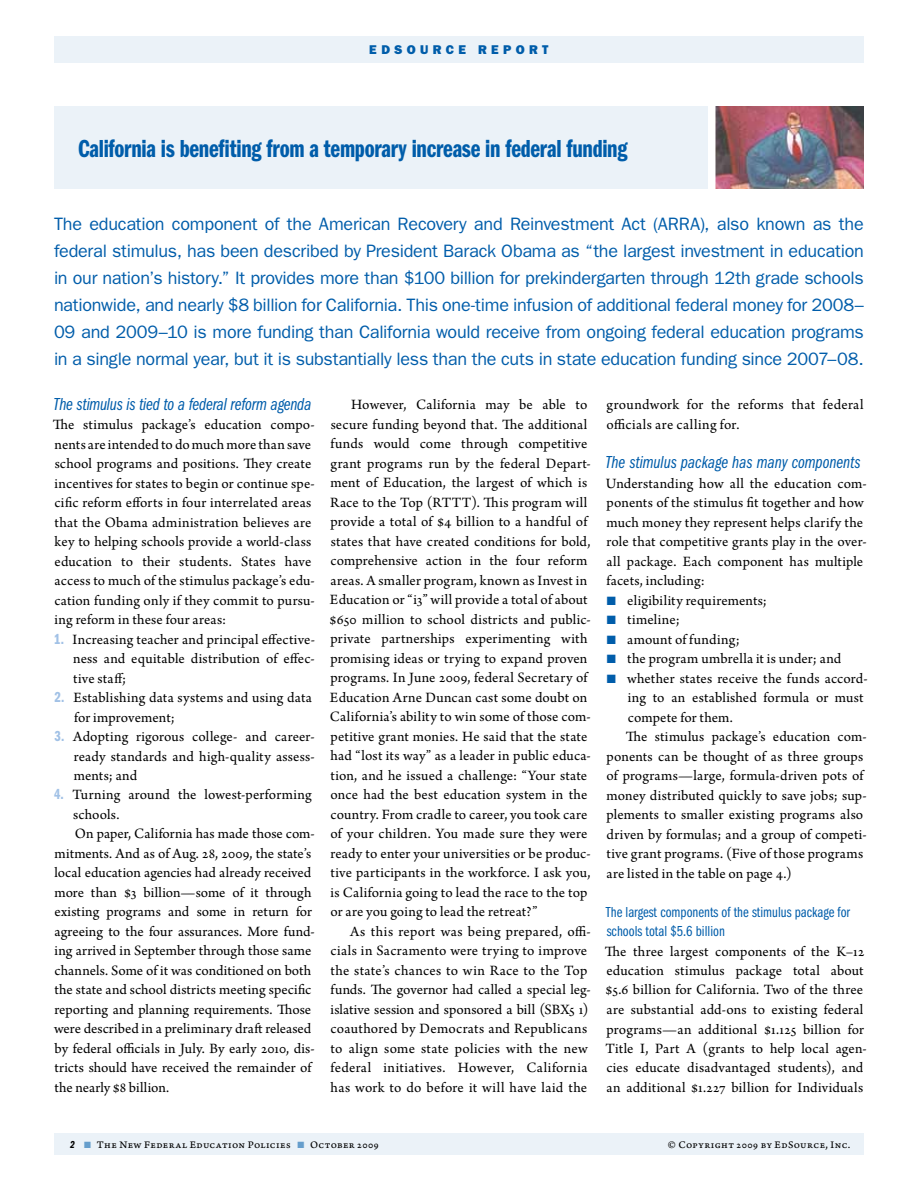
<style>
.page{position:relative;width:918px;height:1188px;background:#fff}
.page>*{position:absolute;margin:0;border:0;box-sizing:border-box;transform-origin:0 0}
.t1{font:25.5px "Franklin Gothic Demi Cmpr";letter-spacing:-.01em;color:#005daa}
.t2{font:18px/27px "Franklin Gothic";letter-spacing:-.015em;color:#005daa;text-align:justify}
.t3{font:18px "Franklin Gothic Book Cmpr Ital";letter-spacing:-.01em;color:#005daa}
.t4{font:15px/19.5px "Arno Pro";letter-spacing:.01em;color:#000}
.t5{font:15px/19.5px "Franklin Gothic Book Cmpr";color:#005daa}
.t6{font:15px "Arno Pro";letter-spacing:.03em;color:#000}
.t7{font:800 12.75px "Franklin Gothic";letter-spacing:.34em;color:#005daa}
.t8{font:10.5px "Arno Pro Caption";letter-spacing:.04em;color:#000}
.s1{font-family:"Franklin Gothic Demi Cmpr";color:#a1c1e6}
.s2{color:#005daa}
.s3{font-family:"Franklin Gothic Demi Cmpr Ital"}
.s4{color:#669ecc}
</style>
<div class="page">
<div style="left:54px;top:36px;width:810px;height:27px;background:#ebf2f8"></div>
<div style="left:54px;top:1134px;width:810px;height:21px;background:#ebf2f8"></div>
<div style="left:54px;top:106px;width:654px;height:83px;background:#ebf2f8"></div>
<img style="left:716px;top:106px;width:148px;height:83px">
<p class="t7" style="left:369px;top:42px;width:76px">EDSOURCE</p>
<p class="t7" style="left:478px;top:42px;width:26px">R EPORT</p>
<h1 class="t1" style="left:78px;top:134px;width:551px">California is benefiting from a temporary increase in federal funding</h1>
<p class="t2" style="left:54px;top:210px;width:811px">The education component of the American Recovery and Reinvestment Act (ARRA), also known as the federal stimulus, has been described by President Barack Obama as “the largest investment in education in our nation’s history.” It provides more than $100 billion for prekindergarten through 12th grade schools nationwide, and nearly $8 billion for California. This one-time infusion of additional federal money for 2008– 09 and 2009–10 is more funding than California would receive from ongoing federal education programs in a single normal year, but it is substantially less than the cuts in state education funding since 2007–08.</p>
<p class="t3" style="left:53px;top:394px;width:260px">The stimulus is tied to a federal reform agenda</p>
<p class="t4" style="left:53px;top:416px;width:264px">The stimulus package’s education compo&shy;nents are intended to do much more than save school programs and positions. They create incentives for states to begin or continue spe&shy;cific reform efforts in four interrelated areas that the Obama administration believes are key to helping schools provide a world-class education to their students. States have access to much of the stimulus package’s edu&shy;cation funding only if they commit to pursu&shy;ing reform in these four areas:</p>
<p class="t4" style="left:73px;top:630px;width:243px;text-align:justify;text-indent:-19px"><span class="s1">1.</span> Increasing teacher and principal effective&shy;ness and equitable distribution of effec&shy;tive staff;</p>
<p class="t4" style="left:74px;top:689px;width:239px;text-indent:-19px"><span class="s1">2.</span> Establishing data systems and using data for improvement;</p>
<p class="t4" style="left:74px;top:728px;width:243px;text-align:justify;text-indent:-19px"><span class="s1">3.</span> Adopting rigorous college- and career&shy;ready standards and high-quality assess&shy;ments; and</p>
<p class="t4" style="left:54px;top:786px;width:259px"><span class="s1">4.</span> Turning around the lowest-performing</p>
<p class="t4" style="left:73px;top:806px;width:48px">schools.</p>
<p class="t4" style="left:75px;top:825px;width:241px">On paper, California has made those com-</p>
<p class="t4" style="left:55px;top:845px;width:258px">mitments. And as of Aug. 28, 2009, the state’s</p>
<p class="t4" style="left:55px;top:864px;width:258px">local education agencies had already received</p>
<p class="t4" style="left:55px;top:884px;width:258px">more than $3 billion—some of it through</p>
<p class="t4" style="left:55px;top:903px;width:259px">existing programs and some in return for</p>
<p class="t4" style="left:55px;top:923px;width:262px">agreeing to the four assurances. More fund-</p>
<p class="t4" style="left:55px;top:942px;width:258px">ing arrived in September through those same</p>
<p class="t4" style="left:55px;top:962px;width:258px">channels. Some of it was conditioned on both</p>
<p class="t4" style="left:55px;top:981px;width:258px">the state and school districts meeting specific</p>
<p class="t4" style="left:55px;top:1001px;width:258px">reporting and planning requirements. Those</p>
<p class="t4" style="left:54px;top:1020px;width:259px">were described in a preliminary draft released</p>
<p class="t4" style="left:55px;top:1040px;width:262px">by federal officials in July. By early 2010, dis-</p>
<p class="t4" style="left:55px;top:1059px;width:258px">tricts should have received the remainder of</p>
<p class="t4" style="left:55px;top:1079px;width:116px">the nearly $8 billion.</p>
<p class="t4" style="left:329px;top:396px;width:263px;text-indent:22px">However, California may be able to secure funding beyond that. The additional funds would come through competitive grant programs run by the federal Depart&shy;ment of Education, the largest of which is Race to the Top (RTTT). This program will provide a total of $4 billion to a handful of states that have created conditions for bold, comprehensive action in the four reform areas. A smaller program, known as Invest in Education or “i3” will provide a total of about $650 million to school districts and public&shy;private partnerships experimenting with promising ideas or trying to expand proven programs. In June 2009, federal Secretary of Education Arne Duncan cast some doubt on California’s ability to win some of those com&shy;petitive grant monies. He said that the state had “lost its way” as a leader in public educa&shy;tion, and he issued a challenge: “Your state once had the best education system in the country. From cradle to career, you took care of your children. You made sure they were ready to enter your universities or be produc&shy;tive participants in the workforce. I ask you, is California going to lead the race to the top or are you going to lead the retreat?”</p>
<p class="t4" style="left:331px;top:923px;width:262px;text-indent:20px">As this report was being prepared, offi&shy;cials in Sacramento were trying to improve the state’s chances to win Race to the Top funds. The governor had called a special leg&shy;islative session and sponsored a bill (SBX5 1) coauthored by Democrats and Republicans to align some state policies with the new federal initiatives. However, California has work to do before it will have laid the</p>
<p class="t4" style="left:607px;top:396px;width:258px">groundwork for the reforms that federal officials are calling for.</p>
<p class="t3" style="left:605px;top:452px;width:257px">The stimulus package has many components</p>
<p class="t4" style="left:606px;top:474px;width:262px">Understanding how all the education com&shy;ponents of the stimulus fit together and how much money they represent helps clarify the role that competitive grants play in the over&shy;all package. Each component has multiple facets, including:</p>
<p class="t4" style="left:607px;top:591px;width:162px"><span class="s2">■</span> eligibility requirements;</p>
<p class="t6" style="left:607px;top:611px;width:75px"><span class="s2">■</span> timeline;</p>
<p class="t4" style="left:607px;top:630px;width:135px"><span class="s2">■</span> amount of funding;</p>
<p class="t4" style="left:607px;top:650px;width:236px"><span class="s2">■</span> the program umbrella it is under; and</p>
<p class="t4" style="left:607px;top:669px;width:262px"><span class="s2">■</span> whether states receive the funds accord-</p>
<p class="t4" style="left:628px;top:689px;width:237px">ing to an established formula or must</p>
<p class="t4" style="left:628px;top:708px;width:107px">compete for them.</p>
<p class="t4" style="left:626px;top:728px;width:243px">The stimulus package’s education com-</p>
<p class="t4" style="left:607px;top:747px;width:258px">ponents can be thought of as three groups</p>
<p class="t4" style="left:607px;top:767px;width:258px">of programs—large, formula-driven pots of</p>
<p class="t4" style="left:607px;top:786px;width:262px">money distributed quickly to save jobs; sup-</p>
<p class="t4" style="left:607px;top:806px;width:258px">plements to smaller existing programs also</p>
<p class="t4" style="left:607px;top:825px;width:262px">driven by formulas; and a group of competi-</p>
<p class="t4" style="left:607px;top:845px;width:258px">tive grant programs. (Five of those programs</p>
<p class="t4" style="left:607px;top:864px;width:187px">are listed in the table on page 4.)</p>
<p class="t5" style="left:606px;top:902px;width:246px">The largest components of the stimulus package for schools total $5.6 billion</p>
<p class="t4" style="left:605px;top:942px;width:264px">The three largest components of the K–12 education stimulus package total about $5.6 billion for California. Two of the three are substantial add-ons to existing federal programs—an additional $1.125 billion for Title I, Part A (grants to help local agen&shy;cies educate disadvantaged students), and an additional $1.227 billion for Individuals</p>
<p class="t8" style="left:70px;top:1139px;width:310px"><span class="s3">2</span> <span class="s4">■</span> The New Federal Education Policies <span class="s4">■</span> October 2009</p>
<p class="t8" style="left:668px;top:1139px;width:184px">© Copyright 2009 by EdSource, Inc.</p>
</div>
